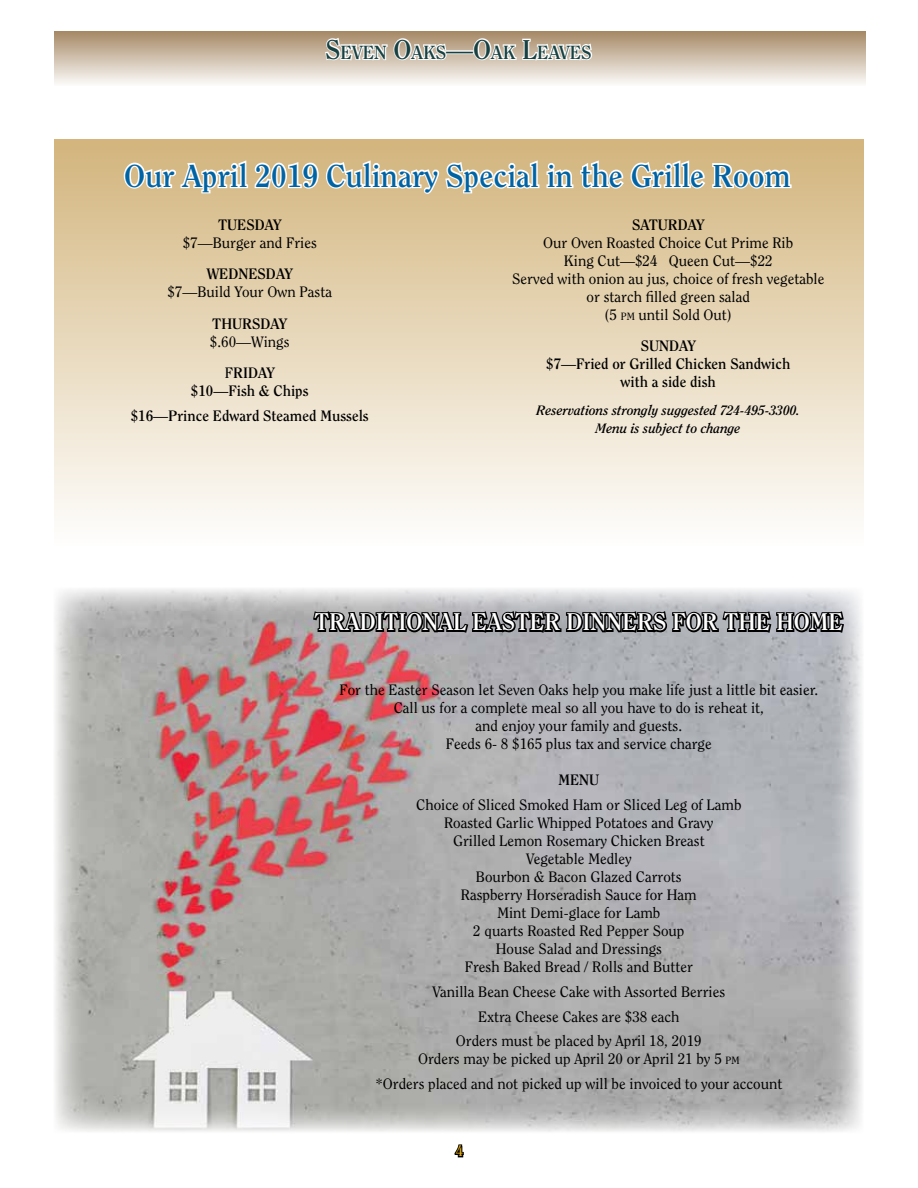
<style>
.page{position:relative;width:918px;height:1188px;background:#fff}
.page>*{position:absolute;margin:0;border:0;box-sizing:border-box;transform-origin:0 0}
.t1{font:700 31.5px "Clearface";color:#0063a4}
.t2{font:700 24px "Clearface";color:#fff}
.t3{font:700 18.9px "Clearface";color:#184141}
.t4{font:15px/18px "Clearface";color:#000;text-align:center}
.t5{font:700 15px/18px "Clearface";color:#000;text-align:center}
.t6{font:15px "Clearface";color:#e8af10}
.t7{font:italic 700 13.5px/18px "Clearface";color:#000;text-align:center}
.s1{font-size:27px}
.s2{font-weight:700}
.s3{font-size:10.5px}
</style>
<div class="page">
<div style="left:54px;top:31px;width:811px;height:54px;background:linear-gradient(to bottom,#a68865,#f9f7f5)"></div>
<svg style="left:324px;top:33px;width:124px;height:39px"></svg>
<div style="left:445px;top:50px;width:29px;height:4px;border:2px solid #fff"></div>
<svg style="left:472px;top:33px;width:121px;height:39px"></svg>
<svg style="left:454px;top:1144px;width:10px;height:14px"></svg>
<img style="left:54px;top:588px;width:808px;height:544px">
<div style="left:54px;top:139px;width:810px;height:407px;background:linear-gradient(to bottom,#d2b47c,#fefefd)"></div>
<svg style="left:122px;top:149px;width:671px;height:103px;background:#dec89f"></svg>
<svg style="left:311px;top:379px;width:535px;height:486px"></svg>
<p class="t3" style="left:326px;top:41px;width:266px"><span class="s1">S</span>EVEN <span class="s1">O</span>AKS<span class="s1">—O</span>AK <span class="s1">L</span>EAVES</p>
<h1 class="t1" style="left:124px;top:157px;width:668px">Our April 2019 Culinary Special in the Grille Room</h1>
<p class="t5" style="left:218px;top:216px;width:65px">TUESDAY</p>
<p class="t4" style="left:183px;top:234px;width:136px">$7—Burger and Fries</p>
<p class="t5" style="left:207px;top:265px;width:87px">WEDNESDAY</p>
<p class="t4" style="left:167px;top:283px;width:166px">$7—Build Your Own Pasta</p>
<p class="t5" style="left:212px;top:315px;width:77px">THURSDAY</p>
<p class="t4" style="left:210px;top:326px;width:81px;line-height:31.5px">$.60—Wings<br>F<span class="s2">RIDAY</span></p>
<p class="t5" style="left:131px;top:379px;width:239px;line-height:24.8px">$10—Fish &amp; Chips<br>$16—Prince Edward Steamed Mussels</p>
<p class="t5" style="left:632px;top:216px;width:74px">SATURDAY</p>
<p class="t4" style="left:512px;top:234px;width:314px">Our Oven Roasted Choice Cut Prime Rib<br>King Cut—$24 Queen Cut—$22<br>Served with onion au jus, choice of fresh vegetable or starch filled green salad<br>(5 <span class="s3">pm</span> until Sold Out)</p>
<p class="t5" style="left:546px;top:337px;width:246px">SUNDAY<br>$7—Fried or Grilled Chicken Sandwich with a side dish</p>
<p class="t7" style="left:537px;top:402px;width:265px">Reservations strongly suggested 724-495-3300.<br>Menu is subject to change</p>
<h2 class="t2" style="left:315px;top:608px;width:530px">TRADITIONAL EASTER DINNERS FOR THE HOME</h2>
<p class="t4" style="left:339px;top:681px;width:480px">For the Easter Season let Seven Oaks help you make life just a little bit easier.<br>Call us for a complete meal so all you have to do is reheat it,<br>and enjoy your family and guests.<br>Feeds 6- 8 $165 plus tax and service charge</p>
<p class="t5" style="left:558px;top:771px;width:42px">MENU</p>
<p class="t4" style="left:416px;top:796px;width:327px">Choice of Sliced Smoked Ham or Sliced Leg of Lamb Roasted Garlic Whipped Potatoes and Gravy<br>Grilled Lemon Rosemary Chicken Breast<br>Vegetable Medley<br>Bourbon &amp; Bacon Glazed Carrots<br>Raspberry Horseradish Sauce for Ham<br>Mint Demi-glace for Lamb<br>2 quarts Roasted Red Pepper Soup<br>House Salad and Dressings<br>Fresh Baked Bread / Rolls and Butter</p>
<p class="t4" style="left:433px;top:979px;width:294px;line-height:24.8px">Vanilla Bean Cheese Cake with Assorted Berries<br>Extra Cheese Cakes are $38 each<br>Orders must be placed by April 18, 2019</p>
<p class="t4" style="left:375px;top:1047px;width:409px;line-height:24.8px">Orders may be picked up April 20 or April 21 by 5 <span class="s3">pm<br></span>*Orders placed and not picked up will be invoiced to your account</p>
<p class="t6" style="left:456px;top:1142px;width:9px">4</p>
</div>
